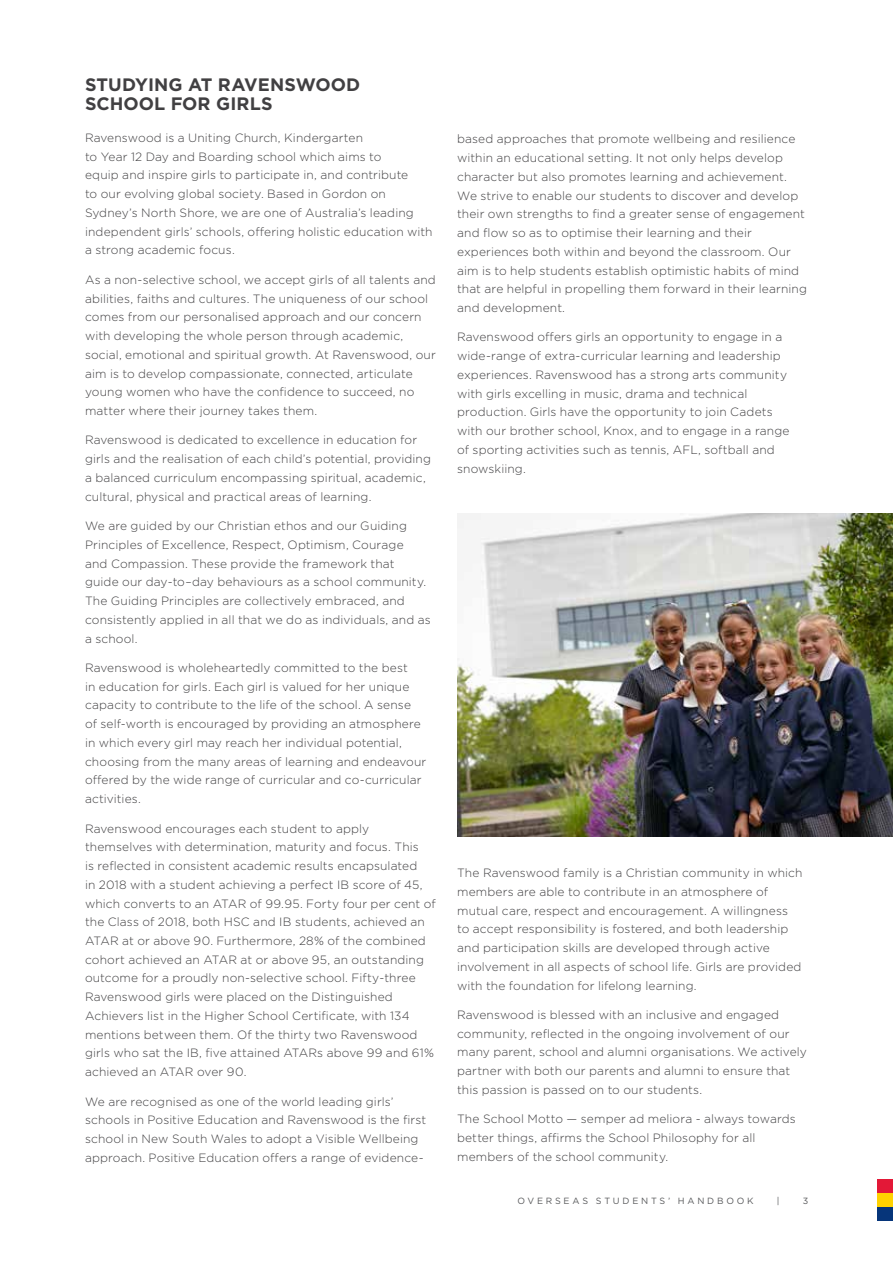
<style>
.page{position:relative;width:893px;height:1263px;background:#fff}
.page>*{position:absolute;margin:0;border:0;box-sizing:border-box;transform-origin:0 0}
.t1{font:700 18px/19.5px "Gotham";letter-spacing:.005em;color:#414042}
.t2{font:300 12px/18.8px "Gotham";letter-spacing:.01em;color:#414042}
.t3{font:9px "Gotham";letter-spacing:.305em;color:#58595b}
</style>
<div class="page">
<img style="left:457px;top:513px;width:436px;height:324px">
<div style="left:878px;top:1179px;width:15px;height:14px;background:#e31837"></div>
<div style="left:878px;top:1193px;width:15px;height:14px;background:#ffd200"></div>
<div style="left:878px;top:1207px;width:15px;height:14px;background:#06357a"></div>
<h1 class="t1" style="left:85px;top:75px;width:277px">STUDYING AT RAVENSWOOD<br>SCHOOL FOR GIRLS</h1>
<p class="t2" style="left:85px;top:128px;width:349px">Ravenswood is a Uniting Church, Kindergarten<br>to Year 12 Day and Boarding school which aims to<br>equip and inspire girls to participate in, and contribute<br>to our evolving global society. Based in Gordon on Sydney’s North Shore, we are one of Australia’s leading independent girls’ schools, offering holistic education with a strong academic focus.</p>
<p class="t2" style="left:85px;top:270px;width:352px">As a non-selective school, we accept girls of all talents and abilities, faiths and cultures. The uniqueness of our school comes from our personalised approach and our concern with developing the whole person through academic, social, emotional and spiritual growth. At Ravenswood, our aim is to develop compassionate, connected, articulate young women who have the confidence to succeed, no matter where their journey takes them.</p>
<p class="t2" style="left:85px;top:430px;width:347px">Ravenswood is dedicated to excellence in education for girls and the realisation of each child’s potential, providing a balanced curriculum encompassing spiritual, academic, cultural, physical and practical areas of learning.</p>
<p class="t2" style="left:85px;top:516px;width:347px">We are guided by our Christian ethos and our Guiding Principles of Excellence, Respect, Optimism, Courage<br>and Compassion. These provide the framework that guide our day-to–day behaviours as a school community.<br>The Guiding Principles are collectively embraced, and consistently applied in all that we do as individuals, and as a school.</p>
<p class="t2" style="left:85px;top:658px;width:343px">Ravenswood is wholeheartedly committed to the best<br>in education for girls. Each girl is valued for her unique capacity to contribute to the life of the school. A sense<br>of self-worth is encouraged by providing an atmosphere in which every girl may reach her individual potential, choosing from the many areas of learning and endeavour offered by the wide range of curricular and co-curricular activities.</p>
<p class="t2" style="left:85px;top:818px;width:352px">Ravenswood encourages each student to apply themselves with determination, maturity and focus. This<br>is reflected in consistent academic results encapsulated<br>in 2018 with a student achieving a perfect IB score of 45, which converts to an ATAR of 99.95. Forty four per cent of the Class of 2018, both HSC and IB students, achieved an ATAR at or above 90. Furthermore, 28% of the combined cohort achieved an ATAR at or above 95, an outstanding outcome for a proudly non-selective school. Fifty-three Ravenswood girls were placed on the Distinguished Achievers list in the Higher School Certificate, with 134 mentions between them. Of the thirty two Ravenswood girls who sat the IB, five attained ATARs above 99 and 61% achieved an ATAR over 90.</p>
<p class="t2" style="left:85px;top:1092px;width:343px">We are recognised as one of the world leading girls’ schools in Positive Education and Ravenswood is the first school in New South Wales to adopt a Visible Wellbeing approach. Positive Education offers a range of evidence-</p>
<p class="t2" style="left:457px;top:129px;width:351px">based approaches that promote wellbeing and resilience within an educational setting. It not only helps develop character but also promotes learning and achievement.<br>We strive to enable our students to discover and develop their own strengths to find a greater sense of engagement and flow so as to optimise their learning and their experiences both within and beyond the classroom. Our aim is to help students establish optimistic habits of mind that are helpful in propelling them forward in their learning and development.</p>
<p class="t2" style="left:457px;top:327px;width:334px">Ravenswood offers girls an opportunity to engage in a wide-range of extra-curricular learning and leadership experiences. Ravenswood has a strong arts community with girls excelling in music, drama and technical production. Girls have the opportunity to join Cadets with our brother school, Knox, and to engage in a range of sporting activities such as tennis, AFL, softball and snowskiing.</p>
<p class="t2" style="left:457px;top:863px;width:347px">The Ravenswood family is a Christian community in which members are able to contribute in an atmosphere of mutual care, respect and encouragement. A willingness to accept responsibility is fostered, and both leadership and participation skills are developed through active involvement in all aspects of school life. Girls are provided with the foundation for lifelong learning.</p>
<p class="t2" style="left:457px;top:1005px;width:351px">Ravenswood is blessed with an inclusive and engaged community, reflected in the ongoing involvement of our many parent, school and alumni organisations. We actively partner with both our parents and alumni to ensure that this passion is passed on to our students.</p>
<p class="t2" style="left:457px;top:1109px;width:340px">The School Motto — semper ad meliora - always towards better things, affirms the School Philosophy for all members of the school community.</p>
<p class="t3" style="left:517px;top:1195px;width:238px">OVERSEAS STUDENTS’ HANDBOOK</p>
<p class="t3" style="left:777px;top:1195px;width:4px">|</p>
<p class="t3" style="left:803px;top:1195px;width:7px">3</p>
</div>
